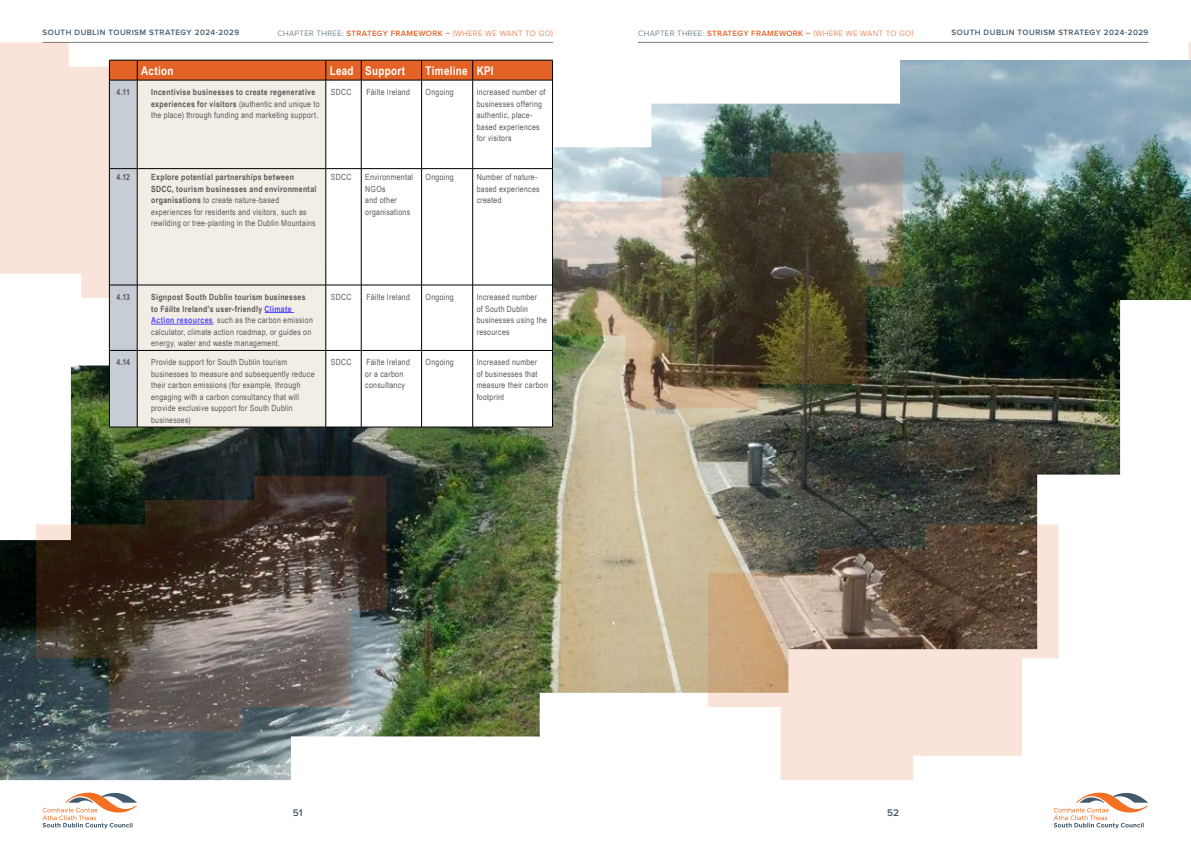
<style>
.page{position:relative;width:1191px;height:842px;background:#fff}
.page>*{position:absolute;margin:0;border:0;box-sizing:border-box;transform-origin:0 0}
.t1{font:700 12px "Arial Narrow";letter-spacing:.025em;color:#fff}
.t2{font:600 10px "Proxima Nova";color:#41586c}
.t3{font:8.5px/11.6px "Arial Narrow";letter-spacing:.035em;color:#58595b}
.t4{font:700 8.5px "Arial Narrow";color:#58595b}
.t5{font:600 8px "Proxima Nova";letter-spacing:.04em;color:#e36326}
.t6{font:600 8px "Proxima Nova";letter-spacing:.06em;color:#425a6c}
.s1{font-weight:300;color:#425a6c}
.s2{font-weight:300}
.s3{font-weight:700}
.s4{font-weight:700;color:#5449f9}
</style>
<div class="page">
<hr style="left:638px;top:42px;width:510px;height:1px;background:#58595b">
<hr style="left:43px;top:42px;width:510px;height:1px;background:#58595b">
<svg style="left:43px;top:792px;width:94px;height:36px"></svg>
<svg style="left:1053px;top:792px;width:95px;height:36px"></svg>
<svg style="left:0;top:42px;width:286px;height:18px"></svg>
<svg style="left:971px;top:42px;width:220px;height:18px"></svg>
<img style="left:0;top:60px;width:1191px;height:720px">
<svg style="left:109px;top:60px;width:444px;height:368px"></svg>
<hr style="left:151px;top:324px;width:62px;height:1px;background:#5449f9">
<svg style="left:708px;top:524px;width:350px;height:256px;background:#beac9e"></svg>
<img style="left:552px;top:153px;width:351px;height:255px">
<svg style="left:36px;top:476px;width:350px;height:255px;background:#57514b"></svg>
<p class="t6" style="left:43px;top:27px;width:198px">SOUTH DUBLIN TOURISM STRATEGY 2024-2029</p>
<p class="t5" style="left:277px;top:27px;width:277px"><span class="s1">CHAPTER THREE:</span> STRATEGY FRAMEWORK – <span class="s2">(WHERE WE WANT TO GO)</span></p>
<p class="t5" style="left:638px;top:27px;width:277px"><span class="s1">CHAPTER THREE:</span> STRATEGY FRAMEWORK – <span class="s2">(WHERE WE WANT TO GO)</span></p>
<p class="t6" style="left:951px;top:27px;width:198px">SOUTH DUBLIN TOURISM STRATEGY 2024-2029</p>
<h1 class="t1" style="left:141px;top:62px;width:34px">Action</h1>
<h1 class="t1" style="left:330px;top:62px;width:77px">Lead Support</h1>
<h1 class="t1" style="left:425px;top:62px;width:70px">Timeline KPI</h1>
<p class="t4" style="left:117px;top:86px;width:15px">4.11</p>
<p class="t3" style="left:151px;top:86px;width:170px"><span class="s3">Incentivise businesses to create regenerative experiences for visitors</span> (authentic and unique to the place) through funding and marketing support.</p>
<p class="t3" style="left:331px;top:86px;width:22px">SDCC</p>
<p class="t3" style="left:366px;top:86px;width:45px">Fáilte Ireland</p>
<p class="t3" style="left:425px;top:86px;width:30px">Ongoing</p>
<p class="t3" style="left:477px;top:86px;width:70px">Increased number of businesses offering authentic, place&shy;based experiences for visitors</p>
<p class="t4" style="left:116px;top:171px;width:15px">4.12</p>
<p class="t3" style="left:151px;top:171px;width:167px"><span class="s3">Explore potential partnerships between SDCC, tourism businesses and environmental organisations</span> to create nature-based experiences for residents and visitors, such as rewilding or tree-planting in the Dublin Mountains</p>
<p class="t3" style="left:331px;top:171px;width:22px">SDCC</p>
<p class="t3" style="left:365px;top:171px;width:49px">Environmental<br>NGOs<br>and other organisations</p>
<p class="t3" style="left:425px;top:171px;width:30px">Ongoing</p>
<p class="t3" style="left:477px;top:171px;width:65px">Number of nature&shy;based experiences created</p>
<p class="t4" style="left:116px;top:291px;width:15px">4.13</p>
<p class="t3" style="left:151px;top:291px;width:163px"><span class="s3">Signpost South Dublin tourism businesses to Fáilte Ireland’s user-friendly</span> <span class="s4">Climate Action resources</span>, such as the carbon emission calculator, climate action roadmap, or guides on energy, water and waste management.</p>
<p class="t3" style="left:331px;top:291px;width:22px">SDCC</p>
<p class="t3" style="left:366px;top:291px;width:45px">Fáilte Ireland</p>
<p class="t3" style="left:425px;top:291px;width:30px">Ongoing</p>
<p class="t3" style="left:477px;top:291px;width:72px">Increased number<br>of South Dublin businesses using the resources</p>
<p class="t4" style="left:116px;top:356px;width:15px">4.14</p>
<p class="t3" style="left:151px;top:356px;width:165px">Provide support for South Dublin tourism businesses to measure and subsequently reduce their carbon emissions (for example, through engaging with a carbon consultancy that will provide exclusive support for South Dublin businesses)</p>
<p class="t3" style="left:331px;top:356px;width:22px">SDCC</p>
<p class="t3" style="left:365px;top:356px;width:46px">Fáilte Ireland or a carbon consultancy</p>
<p class="t3" style="left:425px;top:356px;width:30px">Ongoing</p>
<p class="t3" style="left:477px;top:356px;width:73px">Increased number<br>of businesses that measure their carbon footprint</p>
<p class="t2" style="left:293px;top:806px;width:11px">51</p>
<p class="t2" style="left:887px;top:806px;width:13px">52</p>
</div>
